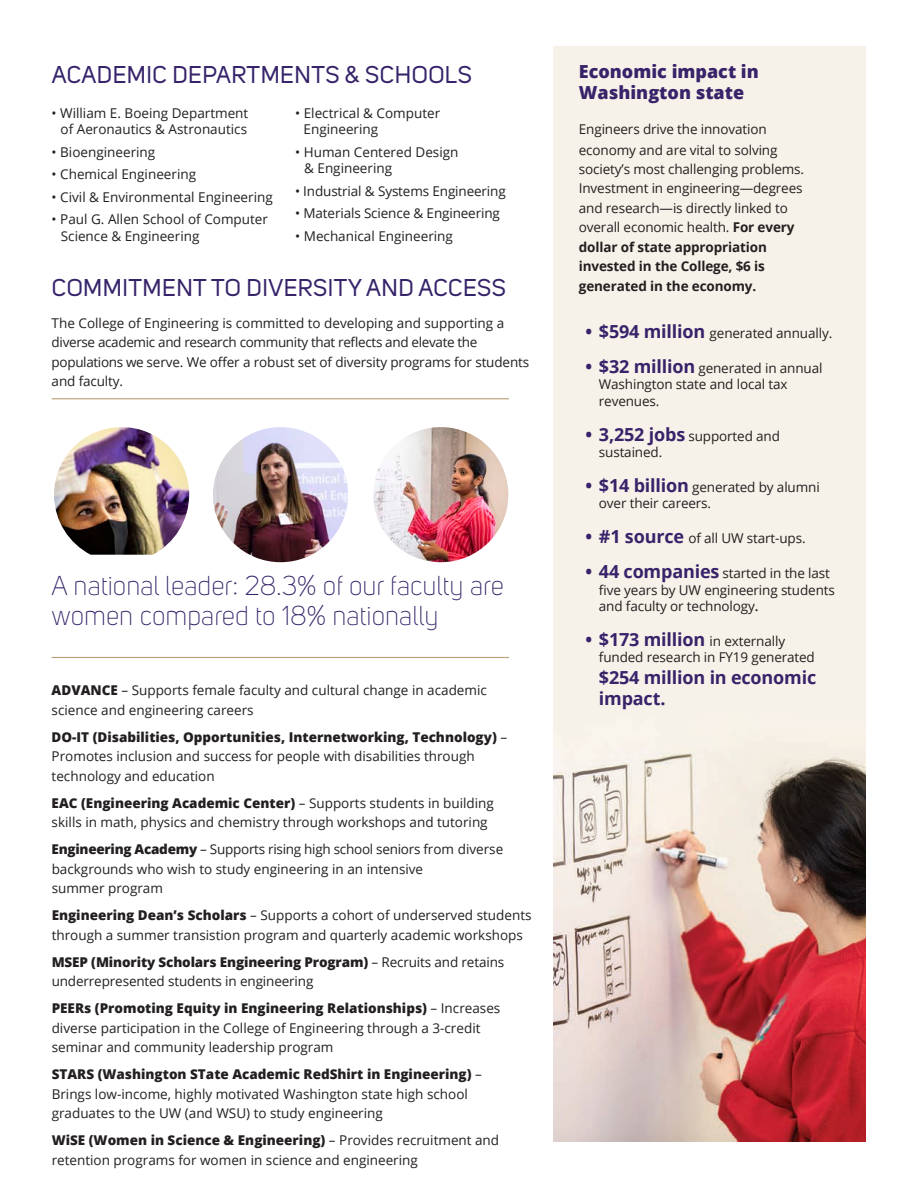
<style>
.page{position:relative;width:918px;height:1188px;background:#fff}
.page>*{position:absolute;margin:0;border:0;box-sizing:border-box;transform-origin:0 0}
.t1{font:300 27px/30px "Uni Sans";color:#36236a}
.t2{font:24px "Uni Sans";letter-spacing:.02em;color:#36236a}
.t3{font:700 18px/21.6px "Open Sans";letter-spacing:-.01em;color:#36236a}
.t4{font:800 18px/21px "Open Sans";color:#36236a}
.t5{font:13.5px/19.5px "Open Sans";color:#231f20}
.t6{font:800 13.5px "Open Sans";color:#231f20}
.s1{font-weight:800}
.s2{font-weight:400}
.s3{font-weight:700}
.s4{font-weight:700;font-size:18px;color:#36236a}
.s5{font-weight:600}
.s6{font-weight:400;font-size:13.5px;color:#231f20}
</style>
<div class="page">
<img style="left:553px;top:46px;width:313px;height:1096px">
<img style="left:373px;top:427px;width:135px;height:135px;border-radius:68px">
<img style="left:213px;top:427px;width:135px;height:135px;border-radius:68px">
<img style="left:54px;top:427px;width:135px;height:128px">
<hr style="left:52px;top:398px;width:457px;height:1px;background:#b89f76">
<hr style="left:52px;top:657px;width:457px;height:1px;background:#b89f76">
<p class="t2" style="left:52px;top:60px;width:422px">ACADEMIC DEPARTMENTS &amp; SCHOOLS</p>
<p class="t5" style="left:295px;top:103px;width:147px">• Electrical &amp; Computer</p>
<p class="t5" style="left:304px;top:119px;width:76px">Engineering</p>
<p class="t5" style="left:295px;top:142px;width:165px">• Human Centered Design</p>
<p class="t5" style="left:304px;top:158px;width:90px">&amp; Engineering</p>
<p class="t5" style="left:295px;top:181px;width:212px">• Industrial &amp; Systems Engineering</p>
<p class="t5" style="left:295px;top:203px;width:206px">• Materials Science &amp; Engineering</p>
<p class="t5" style="left:295px;top:226px;width:159px">• Mechanical Engineering</p>
<p class="t5" style="left:52px;top:103px;width:198px">• William E. Boeing Department</p>
<p class="t5" style="left:61px;top:119px;width:188px">of Aeronautics &amp; Astronautics</p>
<p class="t5" style="left:52px;top:142px;width:105px">• Bioengineering</p>
<p class="t5" style="left:52px;top:164px;width:146px">• Chemical Engineering</p>
<p class="t5" style="left:52px;top:187px;width:223px">• Civil &amp; Environmental Engineering</p>
<p class="t5" style="left:61px;top:211px;width:209px;line-height:16.5px;text-indent:-9px">• Paul G. Allen School of Computer<br>Science &amp; Engineering</p>
<p class="t2" style="left:52px;top:274px;width:456px">COMMITMENT TO DIVERSITY AND ACCESS</p>
<p class="t5" style="left:52px;top:313px;width:479px">The College of Engineering is committed to developing and supporting a diverse academic and research community that reflects and elevate the populations we serve. We offer a robust set of diversity programs for students and faculty.</p>
<p class="t1" style="left:52px;top:571px;width:454px">A national leader: 28.3% of our faculty are women compared to 18% nationally</p>
<p class="t5" style="left:52px;top:680px;width:437px"><span class="s1">ADVANCE</span> – Supports female faculty and cultural change in academic science and engineering careers</p>
<p class="t6" style="left:52px;top:727px;width:457px">DO-IT (Disabilities, Opportunities, Internetworking, Technology) <span class="s2">–</span></p>
<p class="t5" style="left:52px;top:746px;width:425px">Promotes inclusion and success for people with disabilities through technology and education</p>
<p class="t5" style="left:52px;top:793px;width:444px"><span class="s1">EAC (Engineering Academic Center)</span> – Supports students in building skills in math, physics and chemistry through workshops and tutoring</p>
<p class="t5" style="left:52px;top:839px;width:453px"><span class="s1">Engineering Academy</span> – Supports rising high school seniors from diverse backgrounds who wish to study engineering in an intensive<br>summer program</p>
<p class="t5" style="left:52px;top:905px;width:481px"><span class="s1">Engineering Dean’s Scholars</span> – Supports a cohort of underserved students through a summer transistion program and quarterly academic workshops</p>
<p class="t5" style="left:52px;top:952px;width:454px"><span class="s1">MSEP (Minority Scholars Engineering Program)</span> – Recruits and retains underrepresented students in engineering</p>
<p class="t5" style="left:52px;top:998px;width:450px"><span class="s1">PEERs (Promoting Equity in Engineering Relationships)</span> – Increases diverse participation in the College of Engineering through a 3-credit seminar and community leadership program</p>
<p class="t5" style="left:52px;top:1064px;width:432px"><span class="s1">STARS (Washington STate Academic RedShirt in Engineering)</span> –<br>Brings low-income, highly motivated Washington state high school graduates to the UW (and WSU) to study engineering</p>
<p class="t6" style="left:52px;top:1130px;width:449px">WiSE (Women in Science &amp; Engineering) <span class="s2">– Provides recruitment and</span></p>
<p class="t5" style="left:52px;top:1150px;width:368px">retention programs for women in science and engineering</p>
<p class="t4" style="left:579px;top:60px;width:182px">Economic impact in<br>Washington state</p>
<p class="t5" style="left:579px;top:118px;width:200px;line-height:21px">Engineers drive the innovation economy and are vital to solving</p>
<p class="t5" style="left:579px;top:159px;width:227px">society’s most challenging problems.<br>Investment in engineering—degrees and research—is directly linked to overall economic health. <span class="s3">For every dollar of state appropriation invested in the College, $6 is generated in the economy.</span></p>
<p class="t5" style="left:585px;top:323px;width:248px"><span class="s4">• $594 million</span> generated annually.</p>
<p class="t5" style="left:599px;top:360px;width:225px;line-height:16.2px;text-indent:-13px"><span class="s4">• $32 million</span> generated in annual<br>Washington state and local tax revenues.</p>
<p class="t5" style="left:599px;top:427px;width:183px;line-height:16.2px;text-indent:-13px"><span class="s4">• 3,252 jobs</span> supported and sustained.</p>
<p class="t5" style="left:599px;top:479px;width:222px;line-height:16.2px;text-indent:-14px"><span class="s4">• $14 billion</span> generated by alumni over their careers.</p>
<p class="t5" style="left:585px;top:528px;width:222px"><span class="s4">• #1 source</span> of all UW start-ups.</p>
<p class="t5" style="left:599px;top:565px;width:237px;line-height:16.2px;text-indent:-14px"><span class="s4">• 44 companies</span> started in the last five years by UW engineering students and faculty or technology<span class="s5">.</span></p>
<p class="t3" style="left:585px;top:628px;width:201px">• $173 million <span class="s6">in externally</span></p>
<p class="t5" style="left:599px;top:647px;width:217px">funded research in FY19 generated</p>
<p class="t3" style="left:599px;top:666px;width:219px">$254 million in economic impact.</p>
</div>
